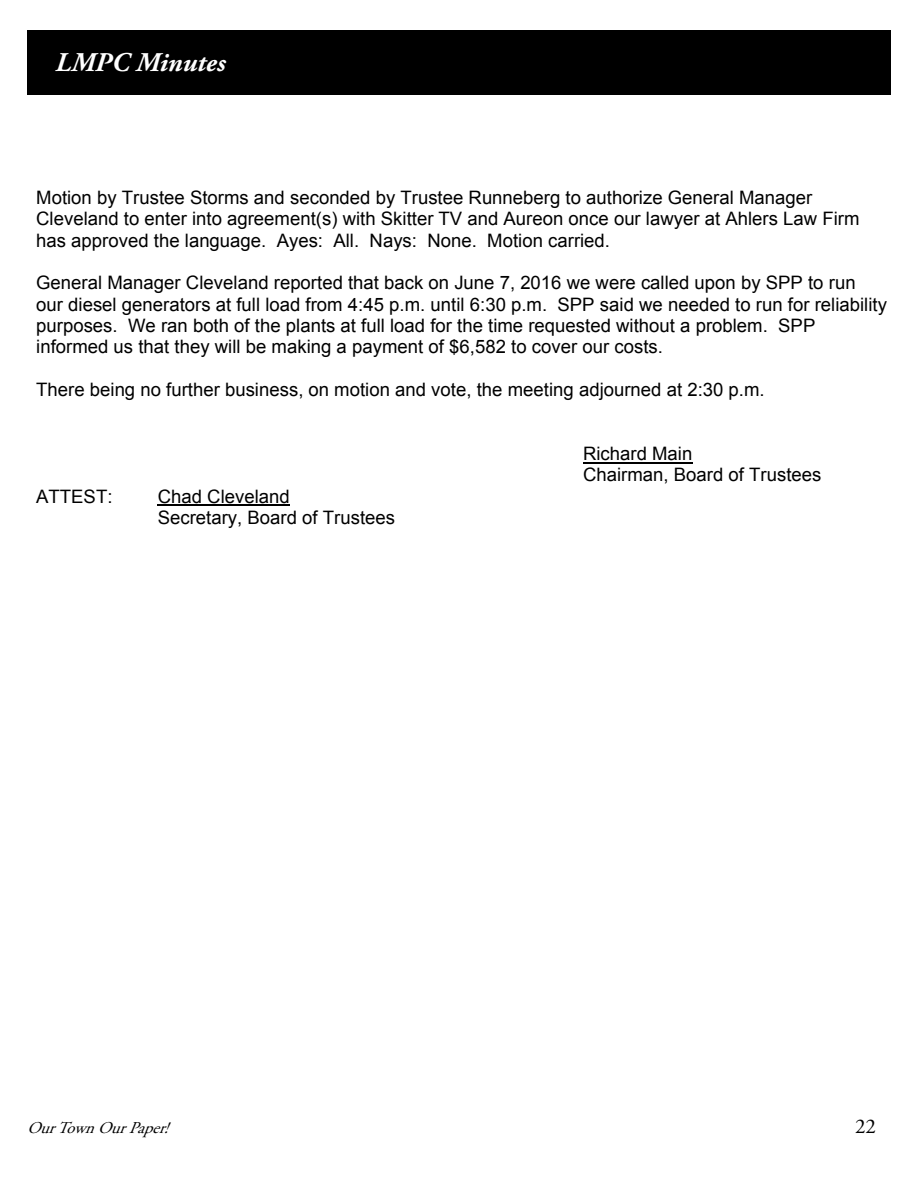
<style>
.page{position:relative;width:918px;height:1188px;background:#fff}
.page>*{position:absolute;margin:0;border:0;box-sizing:border-box;transform-origin:0 0}
.t1{font:italic 700 27px "Adobe Garamond Pro";color:#fff}
.t2{font:21px "Adobe Garamond Pro";color:#000}
.t3{font:18.6px/21.3px "Arial";color:#000}
.t4{font:italic 16.5px "Adobe Garamond Pro";color:#000}
</style>
<div class="page">
<hr style="left:583px;top:462px;width:109px;height:1px;background:#000">
<hr style="left:158px;top:505px;width:132px;height:1px;background:#000">
<div style="left:27px;top:30px;width:864px;height:64px;background:#000"></div>
<h1 class="t1" style="left:56px;top:47px;width:171px">LMPC Minutes</h1>
<p class="t3" style="left:36px;top:187px;width:825px">Motion by Trustee Storms and seconded by Trustee Runneberg to authorize General Manager<br>Cleveland to enter into agreement(s) with Skitter TV and Aureon once our lawyer at Ahlers Law Firm has approved the language. Ayes: All. Nays: None. Motion carried.</p>
<p class="t3" style="left:36px;top:272px;width:852px">General Manager Cleveland reported that back on June 7, 2016 we were called upon by SPP to run our diesel generators at full load from 4:45 p.m. until 6:30 p.m. SPP said we needed to run for reliability purposes. We ran both of the plants at full load for the time requested without a problem. SPP informed us that they will be making a payment of $6,582 to cover our costs.</p>
<p class="t3" style="left:36px;top:379px;width:730px">There being no further business, on motion and vote, the meeting adjourned at 2:30 p.m.</p>
<p class="t3" style="left:36px;top:486px;width:78px">ATTEST:</p>
<p class="t3" style="left:158px;top:486px;width:239px">Chad Cleveland<br>Secretary, Board of Trustees</p>
<p class="t3" style="left:583px;top:443px;width:240px">Richard Main<br>Chairman, Board of Trustees</p>
<p class="t4" style="left:27px;top:1118px;width:151px">OurTownOurPaper!</p>
<p class="t2" style="left:855px;top:1114px;width:22px">22</p>
</div>
